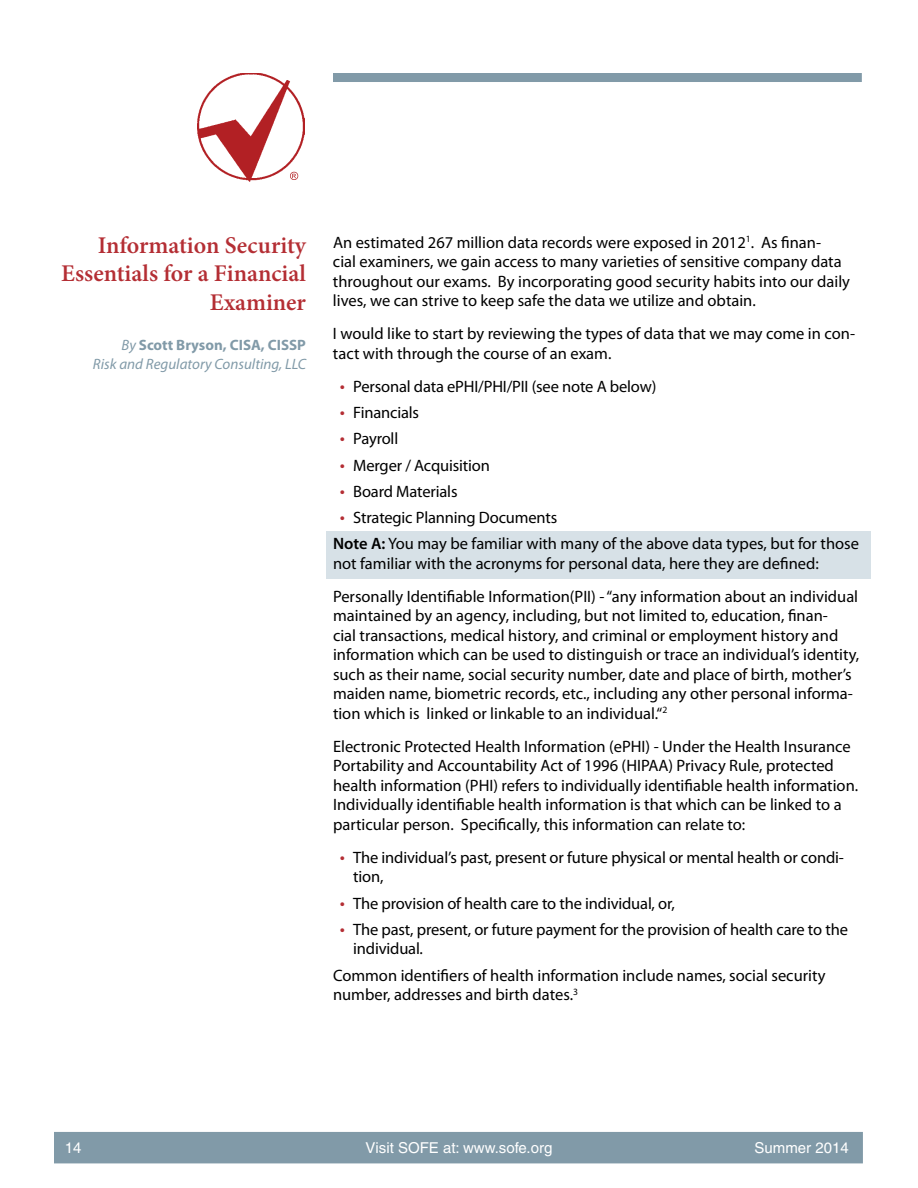
<style>
.page{position:relative;width:918px;height:1188px;background:#fff}
.page>*{position:absolute;margin:0;border:0;box-sizing:border-box;transform-origin:0 0}
.t1{font:600 24px/28.5px "Minion Pro";color:#b42e34;text-align:right}
.t2{font:16.5px/19.5px "Myriad Pro";color:#000}
.t3{font:italic 15px/19.5px "Myriad Pro";color:#819aa8;text-align:right}
.t4{font:15px "Helvetica";color:#fff}
.s1{font-weight:700;font-style:normal}
.s2{font-style:italic;font-size:18px;color:#b42e34}
.s3{font-weight:600}
</style>
<div class="page">
<div style="left:333px;top:73px;width:529px;height:9px;background:#819aa8"></div>
<img style="left:198px;top:73px;width:106px;height:109px">
<svg style="left:290px;top:172px;width:8px;height:8px"></svg>
<div style="left:54px;top:1132px;width:809px;height:31px;background:#819aa8"></div>
<div style="left:326px;top:531px;width:545px;height:48px;background:#d7e1e7"></div>
<h1 class="t1" style="left:61px;top:231px;width:246px">Information Security<br>Essentials for a Financial<br>Examiner</h1>
<p class="t3" style="left:93px;top:335px;width:215px">By <span class="s1">Scott Bryson, CISA, CISSP<br></span>Risk and Regulatory Consulting, LLC</p>
<p class="t2" style="left:333px;top:232px;width:519px">An estimated 267 million data records were exposed in 2012<sup>1</sup>. As finan-<br>cial examiners, we gain access to many varieties of sensitive company data throughout our exams. By incorporating good security habits into our daily lives, we can strive to keep safe the data we utilize and obtain.</p>
<p class="t2" style="left:333px;top:324px;width:524px">I would like to start by reviewing the types of data that we may come in con&shy;tact with through the course of an exam.</p>
<p class="t2" style="left:340px;top:376px;width:318px"><span class="s2">•</span> Personal data ePHI/PHI/PII (see note A below)</p>
<p class="t2" style="left:340px;top:403px;width:81px"><span class="s2">•</span> Financials</p>
<p class="t2" style="left:340px;top:429px;width:60px"><span class="s2">•</span> Payroll</p>
<p class="t2" style="left:340px;top:455px;width:152px"><span class="s2">•</span> Merger / Acquisition</p>
<p class="t2" style="left:340px;top:481px;width:119px"><span class="s2">•</span> Board Materials</p>
<p class="t2" style="left:333px;top:504px;width:528px;line-height:26.2px;text-indent:7px"><span class="s2">•</span> Strategic Planning Documents<br><span class="s3">Note A:</span> You may be familiar with many of the above data types, but for those</p>
<p class="t2" style="left:333px;top:547px;width:527px;line-height:33px">not familiar with the acronyms for personal data, here they are defined:<br>Personally Identifiable Information(PII) - “any information about an individual</p>
<p class="t2" style="left:333px;top:606px;width:528px">maintained by an agency, including, but not limited to, education, finan-<br>cial transactions, medical history, and criminal or employment history and information which can be used to distinguish or trace an individual’s identity, such as their name, social security number, date and place of birth, mother’s maiden name, biometric records, etc., including any other personal informa&shy;tion which is linked or linkable to an individual.“<sup>2</sup></p>
<p class="t2" style="left:333px;top:736px;width:527px">Electronic Protected Health Information (ePHI) - Under the Health Insurance Portability and Accountability Act of 1996 (HIPAA) Privacy Rule, protected health information (PHI) refers to individually identifiable health information.<br>Individually identifiable health information is that which can be linked to a particular person. Specifically, this information can relate to:</p>
<p class="t2" style="left:353px;top:847px;width:492px;text-indent:-14px"><span class="s2">•</span> The individual’s past, present or future physical or mental health or condi&shy;tion,</p>
<p class="t2" style="left:340px;top:893px;width:337px"><span class="s2">•</span> The provision of health care to the individual, or,</p>
<p class="t2" style="left:353px;top:919px;width:496px;text-indent:-14px"><span class="s2">•</span> The past, present, or future payment for the provision of health care to the individual.</p>
<p class="t2" style="left:333px;top:965px;width:494px">Common identifiers of health information include names, social security number, addresses and birth dates.<sup>3</sup></p>
<p class="t4" style="left:65px;top:1139px;width:18px">14</p>
<p class="t4" style="left:366px;top:1139px;width:188px">Visit SOFE at: www.sofe.org</p>
<p class="t4" style="left:755px;top:1139px;width:96px">Summer 2014</p>
</div>
